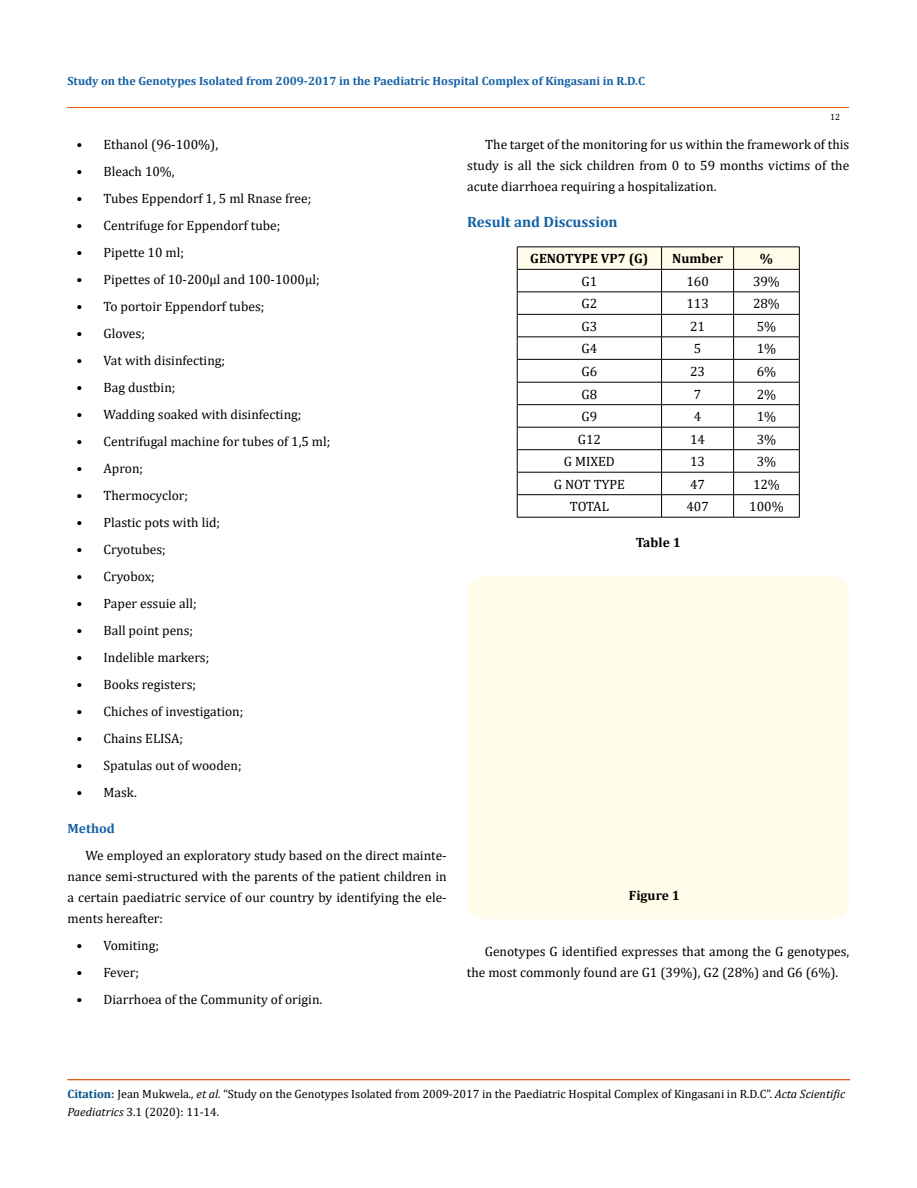
<style>
.page{position:relative;width:917px;height:1188px;background:#fff}
.page>*{position:absolute;margin:0;border:0;box-sizing:border-box;transform-origin:0 0}
.t1{font:700 15px "Cambria";color:#1560a6}
.t2{font:13.5px/21px "Cambria";color:#000;text-align:justify}
.t3{font:700 13.5px "Cambria";color:#000}
.t4{font:700 13.5px "Cambria";color:#1560a6}
.t5{font:12px/18px "Cambria";color:#000}
.t6{font:700 12px "Cambria";color:#1560a6}
.t7{font:9px "Cambria";color:#000}
.s1{font-weight:700;color:#035089}
.s2{font-style:italic}
</style>
<div class="page">
<hr style="left:67px;top:107px;width:782px;height:1px;background:#e05d1a">
<svg style="left:517px;top:247px;width:283px;height:270px"></svg>
<hr style="left:517px;top:517px;width:144px;height:1px;background:#000">
<hr style="left:661px;top:517px;width:72px;height:1px;background:#000">
<hr style="left:733px;top:517px;width:66px;height:1px;background:#000">
<div style="left:467px;top:576px;width:382px;height:343px;background:#fffde9;border-radius:18px"></div>
<hr style="left:68px;top:1080px;width:781px;height:1px;background:#e05d1a">
<div style="left:67px;top:1079px;width:782px;height:1px;border:1px solid #e05d1a"></div>
<p class="t6" style="left:67px;top:72px;width:579px">Study on the Genotypes Isolated from 2009-2017 in the Paediatric Hospital Complex of Kingasani in R.D.C</p>
<p class="t7" style="left:830px;top:111px;width:11px">12</p>
<p class="t2" style="left:76px;top:133px;width:143px">• Ethanol (96-100%),</p>
<p class="t2" style="left:76px;top:160px;width:100px">• Bleach 10%,</p>
<p class="t2" style="left:76px;top:187px;width:236px">• Tubes Eppendorf 1, 5 ml Rnase free;</p>
<p class="t2" style="left:76px;top:214px;width:205px">• Centrifuge for Eppendorf tube;</p>
<p class="t2" style="left:76px;top:241px;width:109px">• Pipette 10 ml;</p>
<p class="t2" style="left:76px;top:268px;width:244px">• Pipettes of 10-200µl and 100-1000µl;</p>
<p class="t2" style="left:76px;top:295px;width:189px">• To portoir Eppendorf tubes;</p>
<p class="t2" style="left:76px;top:322px;width:70px">• Gloves;</p>
<p class="t2" style="left:76px;top:349px;width:150px">• Vat with disinfecting;</p>
<p class="t2" style="left:76px;top:376px;width:100px">• Bag dustbin;</p>
<p class="t2" style="left:76px;top:403px;width:226px">• Wadding soaked with disinfecting;</p>
<p class="t2" style="left:76px;top:430px;width:255px">• Centrifugal machine for tubes of 1,5 ml;</p>
<p class="t2" style="left:76px;top:457px;width:68px">• Apron;</p>
<p class="t2" style="left:76px;top:484px;width:113px">• Thermocyclor;</p>
<p class="t2" style="left:76px;top:511px;width:145px">• Plastic pots with lid;</p>
<p class="t2" style="left:76px;top:538px;width:91px">• Cryotubes;</p>
<p class="t2" style="left:76px;top:565px;width:80px">• Cryobox;</p>
<p class="t2" style="left:76px;top:592px;width:122px">• Paper essuie all;</p>
<p class="t2" style="left:76px;top:619px;width:118px">• Ball point pens;</p>
<p class="t2" style="left:76px;top:646px;width:134px">• Indelible markers;</p>
<p class="t2" style="left:76px;top:673px;width:121px">• Books registers;</p>
<p class="t2" style="left:76px;top:700px;width:168px">• Chiches of investigation;</p>
<p class="t2" style="left:76px;top:727px;width:108px">• Chains ELISA;</p>
<p class="t2" style="left:76px;top:754px;width:167px">• Spatulas out of wooden;</p>
<p class="t2" style="left:76px;top:781px;width:62px">• Mask.</p>
<p class="t4" style="left:67px;top:818px;width:49px">Method</p>
<p class="t2" style="left:67px;top:844px;width:381px;text-indent:18px">We employed an exploratory study based on the direct mainte&shy;nance semi-structured with the parents of the patient children in a certain paediatric service of our country by identifying the ele&shy;ments hereafter:</p>
<p class="t2" style="left:76px;top:934px;width:84px">• Vomiting;</p>
<p class="t2" style="left:76px;top:961px;width:64px">• Fever;</p>
<p class="t2" style="left:76px;top:988px;width:247px">• Diarrhoea of the Community of origin.</p>
<p class="t2" style="left:467px;top:133px;width:383px;text-indent:18px">The target of the monitoring for us within the framework of this study is all the sick children from 0 to 59 months victims of the acute diarrhoea requiring a hospitalization.</p>
<p class="t1" style="left:467px;top:211px;width:152px">Result and Discussion</p>
<p class="t3" style="left:530px;top:249px;width:120px">GENOTYPE VP7 (G)</p>
<p class="t3" style="left:672px;top:249px;width:52px">Number</p>
<p class="t3" style="left:759px;top:249px;width:15px">%</p>
<p class="t2" style="left:581px;top:271px;width:17px">G1</p>
<p class="t2" style="left:686px;top:271px;width:24px">160</p>
<p class="t2" style="left:753px;top:271px;width:28px">39%</p>
<p class="t2" style="left:581px;top:293px;width:17px">G2</p>
<p class="t2" style="left:686px;top:293px;width:24px">113</p>
<p class="t2" style="left:753px;top:293px;width:28px">28%</p>
<p class="t2" style="left:581px;top:316px;width:17px">G3</p>
<p class="t2" style="left:690px;top:316px;width:16px">21</p>
<p class="t2" style="left:756px;top:316px;width:21px">5%</p>
<p class="t2" style="left:581px;top:338px;width:17px">G4</p>
<p class="t2" style="left:693px;top:338px;width:9px">5</p>
<p class="t2" style="left:756px;top:338px;width:21px">1%</p>
<p class="t2" style="left:581px;top:361px;width:17px">G6</p>
<p class="t2" style="left:690px;top:361px;width:16px">23</p>
<p class="t2" style="left:756px;top:361px;width:21px">6%</p>
<p class="t2" style="left:581px;top:384px;width:17px">G8</p>
<p class="t2" style="left:693px;top:384px;width:9px">7</p>
<p class="t2" style="left:756px;top:384px;width:21px">2%</p>
<p class="t2" style="left:581px;top:406px;width:17px">G9</p>
<p class="t2" style="left:693px;top:406px;width:9px">4</p>
<p class="t2" style="left:756px;top:406px;width:21px">1%</p>
<p class="t2" style="left:577px;top:429px;width:25px">G12</p>
<p class="t2" style="left:690px;top:429px;width:16px">14</p>
<p class="t2" style="left:756px;top:429px;width:21px">3%</p>
<p class="t2" style="left:564px;top:451px;width:53px">G MIXED</p>
<p class="t2" style="left:690px;top:451px;width:16px">13</p>
<p class="t2" style="left:756px;top:451px;width:21px">3%</p>
<p class="t2" style="left:554px;top:474px;width:73px">G NOT TYPE</p>
<p class="t2" style="left:690px;top:474px;width:16px">47</p>
<p class="t2" style="left:753px;top:474px;width:28px">12%</p>
<p class="t2" style="left:570px;top:496px;width:41px">TOTAL</p>
<p class="t2" style="left:686px;top:496px;width:24px">407</p>
<p class="t2" style="left:749px;top:496px;width:36px">100%</p>
<p class="t3" style="left:635px;top:533px;width:47px">Table 1</p>
<p class="t3" style="left:629px;top:886px;width:52px">Figure 1</p>
<p class="t2" style="left:467px;top:940px;width:384px;text-indent:18px">Genotypes G identified expresses that among the G genotypes, the most commonly found are G1 (39%), G2 (28%) and G6 (6%).</p>
<p class="t5" style="left:67px;top:1085px;width:779px"><span class="s1">Citation:</span> Jean Mukwela<span class="s2">., et al.</span> “Study on the Genotypes Isolated from 2009-2017 in the Paediatric Hospital Complex of Kingasani in R.D.C”. <span class="s2">Acta Scientific<br>Paediatrics</span> 3.1 (2020): 11-14.</p>
</div>
